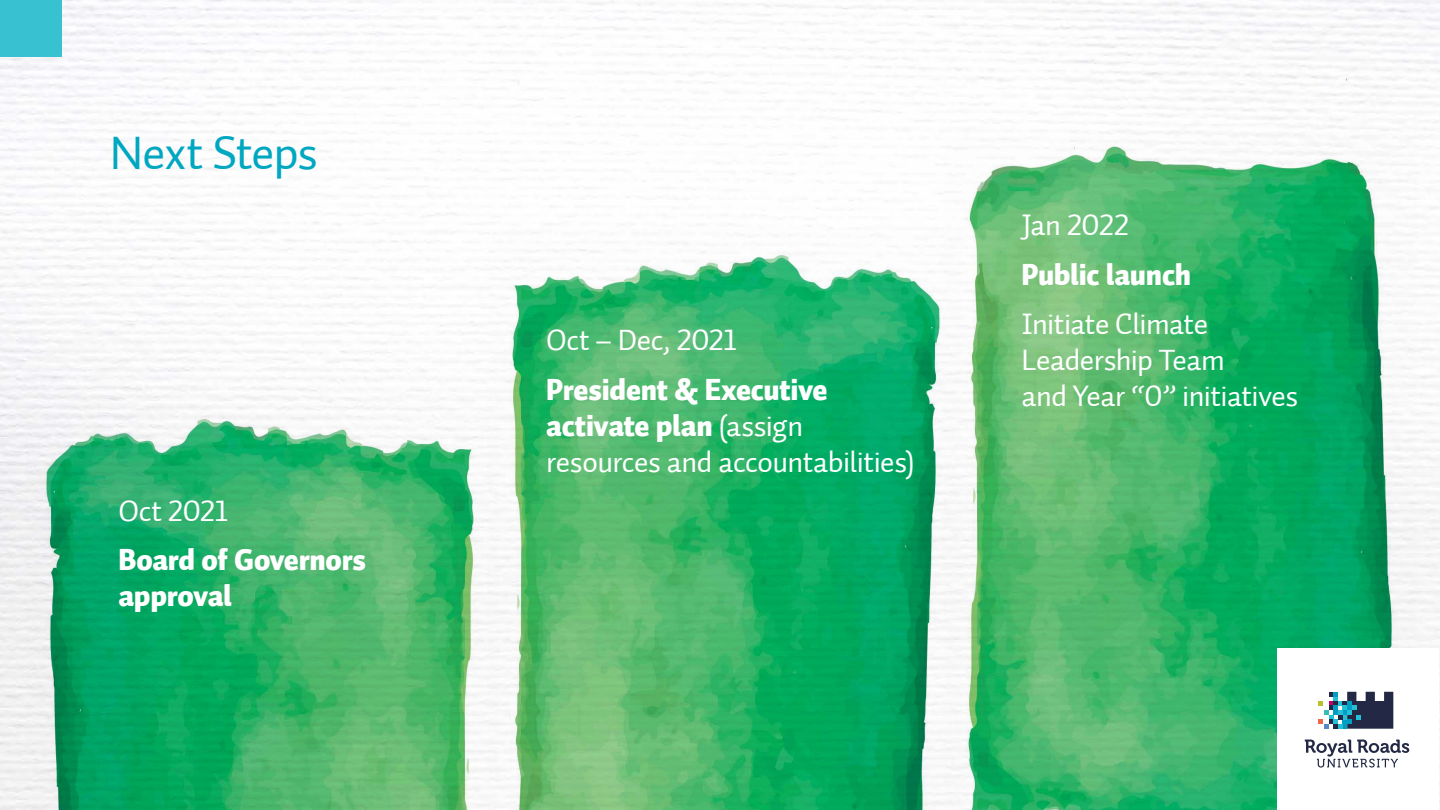
<style>
.page{position:relative;width:1440px;height:810px;background:#fff}
.page>*{position:absolute;margin:0;border:0;box-sizing:border-box;transform-origin:0 0}
.t1{font:47.92px "Auto 1 Regular LF";letter-spacing:-.02em;color:#00a7c1}
.t2{font:30px/36px "Auto 1 Regular LF";letter-spacing:-.015em;color:#fff}
.t3{font:30px/36px "Auto 1 Black LF";letter-spacing:-.01em;color:#fff}
.s1{font-family:"Auto 1 Regular LF"}
</style>
<div class="page">
<img style="left:0;top:0;width:1440px;height:810px">
<img style="left:944px;top:132px;width:472px;height:678px">
<img style="left:26px;top:392px;width:462px;height:418px">
<img style="left:488px;top:228px;width:472px;height:582px">
<div style="left:1277px;top:648px;width:162px;height:162px;background:#fff"></div>
<svg style="left:1305px;top:740px;width:104px;height:28px"></svg>
<svg style="left:1318px;top:692px;width:75px;height:37px"></svg>
<div style="left:0;top:0;width:61px;height:57px;background:#38c1d0"></div>
<h1 class="t1" style="left:110px;top:123px;width:210px">Next Steps</h1>
<p class="t2" style="left:118px;top:493px;width:111px">Oct 2021</p>
<p class="t3" style="left:118px;top:543px;width:249px">Board of Governors approval</p>
<p class="t2" style="left:546px;top:323px;width:192px">Oct – Dec, 2021</p>
<p class="t3" style="left:546px;top:372px;width:283px">President &amp; Executive activate plan <span class="s1">(assign</span></p>
<p class="t2" style="left:546px;top:444px;width:370px">resources and accountabilities)</p>
<p class="t2" style="left:1021px;top:208px;width:109px">Jan 2022</p>
<p class="t3" style="left:1021px;top:258px;width:171px">Public launch</p>
<p class="t2" style="left:1021px;top:307px;width:279px">Initiate Climate<br>Leadership Team<br>and Year “0” initiatives</p>
</div>
